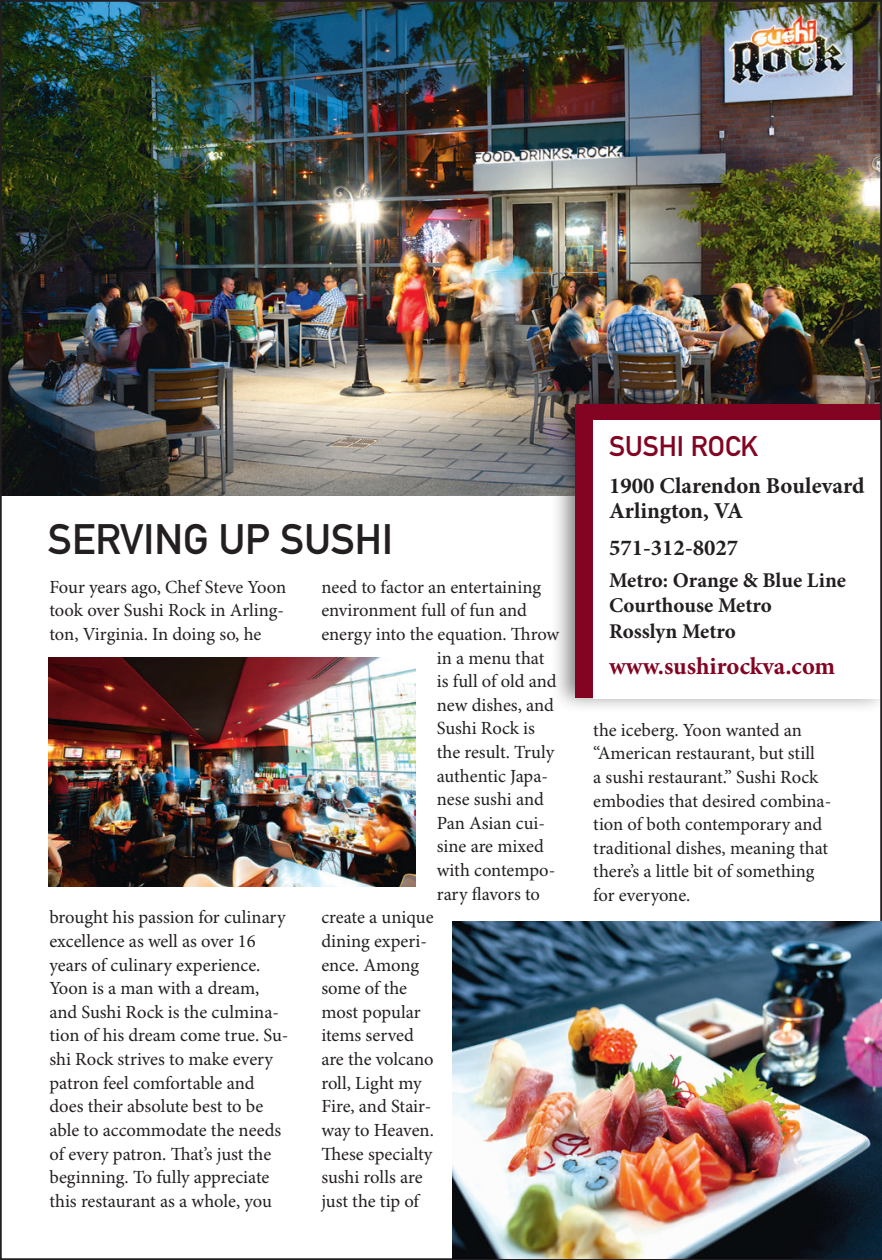
<style>
.page{position:relative;width:882px;height:1260px;background:#fff}
.page>*{position:absolute;margin:0;border:0;box-sizing:border-box;transform-origin:0 0}
.t1{font:42px "DIN Mittelschrift Std";color:#231f20}
.t2{font:28px "DIN Mittelschrift Std";color:#830422}
.t3{font:700 24.5px "Minion Pro";color:#830422}
.t4{font:700 22.75px/25.4px "Minion Pro";color:#231f20}
.t5{font:700 21px/25.4px "Minion Pro";color:#231f20}
.t6{font:18.55px/23.6px "Minion Pro";letter-spacing:-.005em;color:#231f20}
</style>
<div class="page">
<img style="left:3px;top:3px;width:876px;height:493px">
<div style="left:551px;top:383px;width:331px;height:330px;background:#231f20;opacity:.55"></div>
<div style="left:575px;top:404px;width:307px;height:294px;background:#830422"></div>
<div style="left:593px;top:420px;width:289px;height:278px;background:#fff"></div>
<img style="left:48px;top:657px;width:368px;height:230px">
<img style="left:452px;top:922px;width:430px;height:337px">
<h1 class="t1" style="left:48px;top:514px;width:347px">SERVING UP SUSHI</h1>
<p class="t6" style="left:49px;top:576px;width:238px;text-align:justify">Four years ago, Chef Steve Yoon took over Sushi Rock in Arling&shy;ton, Virginia. In doing so, he</p>
<p class="t6" style="left:49px;top:906px;width:241px">brought his passion for culinary excellence as well as over 16 years of culinary experience.<br>Yoon is a man with a dream, and Sushi Rock is the culmina&shy;tion of his dream come true. Su&shy;shi Rock strives to make every patron feel comfortable and does their absolute best to be able to accommodate the needs of every patron. That’s just the beginning. To fully appreciate this restaurant as a whole, you</p>
<p class="t6" style="left:321px;top:576px;width:221px">need to factor an entertaining</p>
<p class="t6" style="left:321px;top:599px;width:207px">environment full of fun and</p>
<p class="t6" style="left:321px;top:623px;width:239px">energy into the equation. Throw</p>
<p class="t6" style="left:437px;top:647px;width:109px">in a menu that</p>
<p class="t6" style="left:437px;top:670px;width:121px">is full of old and</p>
<p class="t6" style="left:437px;top:694px;width:119px">new dishes, and</p>
<p class="t6" style="left:437px;top:717px;width:100px">Sushi Rock is</p>
<p class="t6" style="left:437px;top:741px;width:119px">the result. Truly</p>
<p class="t6" style="left:437px;top:765px;width:113px">authentic Japa-</p>
<p class="t6" style="left:437px;top:788px;width:109px">nese sushi and</p>
<p class="t6" style="left:437px;top:812px;width:110px">Pan Asian cui-</p>
<p class="t6" style="left:437px;top:835px;width:109px">sine are mixed</p>
<p class="t6" style="left:437px;top:859px;width:120px">with contempo-</p>
<p class="t6" style="left:437px;top:883px;width:105px">rary flavors to</p>
<p class="t6" style="left:321px;top:906px;width:114px">create a unique</p>
<p class="t6" style="left:321px;top:930px;width:107px">dining experi-</p>
<p class="t6" style="left:321px;top:954px;width:99px">ence. Among</p>
<p class="t6" style="left:321px;top:977px;width:87px">some of the</p>
<p class="t6" style="left:321px;top:1001px;width:101px">most popular</p>
<p class="t6" style="left:321px;top:1025px;width:94px">items served</p>
<p class="t6" style="left:321px;top:1048px;width:114px">are the volcano</p>
<p class="t6" style="left:321px;top:1072px;width:102px">roll, Light my</p>
<p class="t6" style="left:321px;top:1095px;width:111px">Fire, and Stair-</p>
<p class="t6" style="left:321px;top:1119px;width:114px">way to Heaven.</p>
<p class="t6" style="left:321px;top:1143px;width:113px">These specialty</p>
<p class="t6" style="left:321px;top:1166px;width:103px">sushi rolls are</p>
<p class="t6" style="left:321px;top:1190px;width:99px">just the tip of</p>
<h2 class="t2" style="left:609px;top:430px;width:151px">SUSHI ROCK</h2>
<p class="t4" style="left:609px;top:474px;width:257px">1900 Clarendon Boulevard<br>Arlington, VA</p>
<p class="t4" style="left:609px;top:536px;width:131px">571-312-8027</p>
<p class="t5" style="left:609px;top:568px;width:239px">Metro: Orange &amp; Blue Line<br>Courthouse Metro<br>Rosslyn Metro</p>
<h3 class="t3" style="left:609px;top:652px;width:228px">www.sushirockva.com</h3>
<p class="t6" style="left:593px;top:719px;width:240px">the iceberg. Yoon wanted an “American restaurant, but still<br>a sushi restaurant.” Sushi Rock embodies that desired combina&shy;tion of both contemporary and traditional dishes, meaning that there’s a little bit of something for everyone.</p>
</div>
